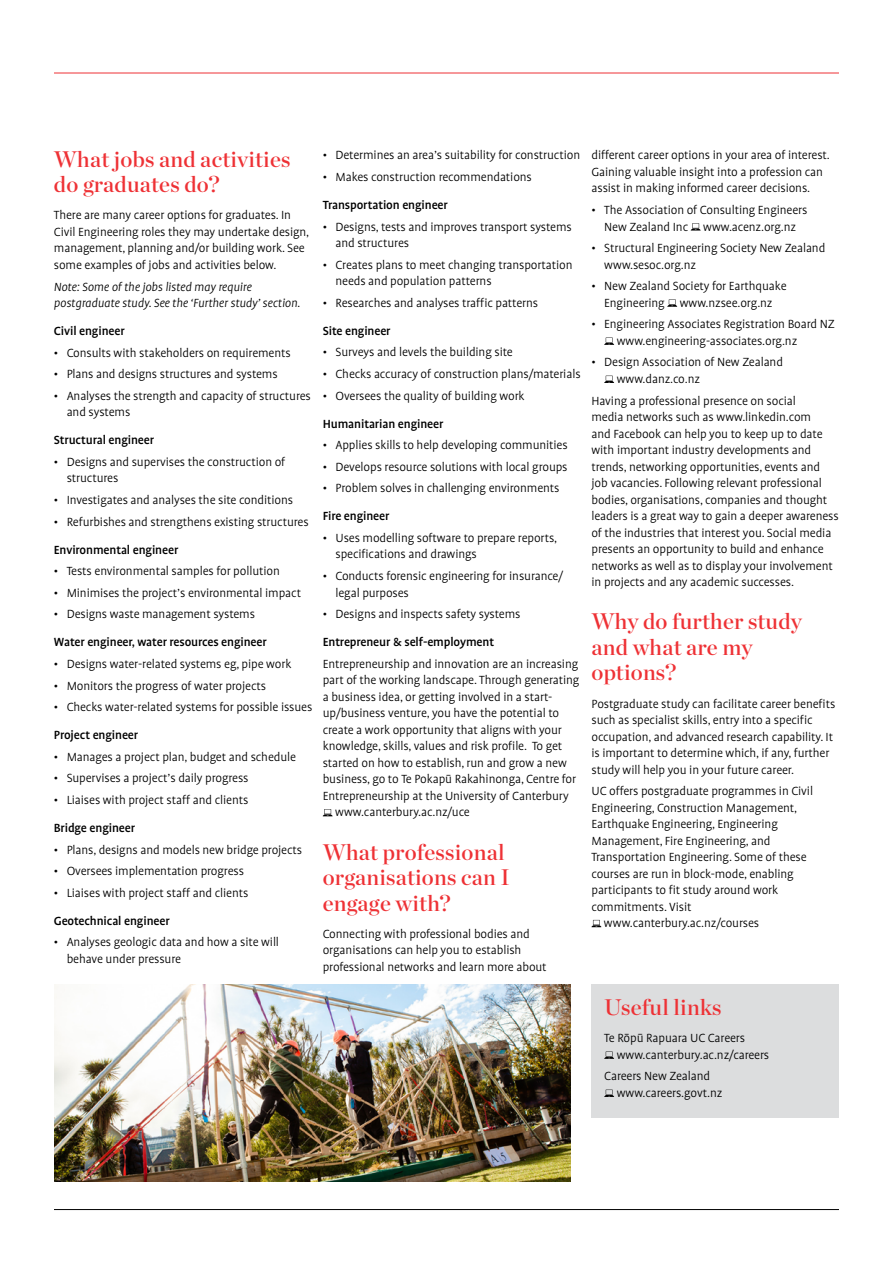
<style>
.page{position:relative;width:893px;height:1263px;background:#fff}
.page>*{position:absolute;margin:0;border:0;box-sizing:border-box;transform-origin:0 0}
.t1{font:22.5px/25.5px "Chronicle Display Semi";letter-spacing:.01em;color:#ee3135}
.t2{font:300 13.5px/16.5px "Profile Pro";letter-spacing:-.01em;color:#000}
.t3{font:500 13.5px "Profile Pro";letter-spacing:-.01em;color:#000}
.t4{font:italic 300 13.5px/16.5px "Profile Pro";letter-spacing:-.01em;color:#000}
</style>
<div class="page">
<div style="left:591px;top:984px;width:248px;height:134px;background:#dcddde"></div>
<svg style="left:604px;top:1051px;width:10px;height:8px"></svg>
<svg style="left:604px;top:1089px;width:10px;height:8px"></svg>
<svg style="left:323px;top:809px;width:10px;height:7px"></svg>
<svg style="left:691px;top:223px;width:10px;height:8px"></svg>
<svg style="left:667px;top:299px;width:10px;height:8px"></svg>
<svg style="left:604px;top:337px;width:10px;height:8px"></svg>
<svg style="left:604px;top:376px;width:10px;height:7px"></svg>
<svg style="left:591px;top:920px;width:10px;height:7px"></svg>
<hr style="left:54px;top:73px;width:785px;height:1px;background:#ee3135">
<hr style="left:54px;top:1209px;width:785px;height:1px;background:#000">
<img style="left:54px;top:984px;width:516px;height:197px">
<h1 class="t1" style="left:54px;top:145px;width:238px">What jobs and activities do graduates do?</h1>
<p class="t2" style="left:54px;top:208px;width:257px">There are many career options for graduates. In Civil Engineering roles they may undertake design, management, planning and/or building work. See some examples of jobs and activities below.</p>
<p class="t4" style="left:54px;top:279px;width:248px">Note: Some of the jobs listed may require postgraduate study. See the ‘Further study’ section.</p>
<p class="t3" style="left:54px;top:323px;width:72px">Civil engineer</p>
<p class="t2" style="left:54px;top:345px;width:238px">• Consults with stakeholders on requirements</p>
<p class="t2" style="left:54px;top:366px;width:225px">• Plans and designs structures and systems</p>
<p class="t2" style="left:67px;top:388px;width:246px;text-indent:-13px">• Analyses the strength and capacity of structures and systems</p>
<p class="t3" style="left:54px;top:432px;width:102px">Structural engineer</p>
<p class="t2" style="left:67px;top:454px;width:220px;text-indent:-13px">• Designs and supervises the construction of structures</p>
<p class="t2" style="left:54px;top:492px;width:241px">• Investigates and analyses the site conditions</p>
<p class="t2" style="left:54px;top:514px;width:256px">• Refurbishes and strengthens existing structures</p>
<p class="t3" style="left:54px;top:542px;width:126px">Environmental engineer</p>
<p class="t2" style="left:54px;top:563px;width:227px">• Tests environmental samples for pollution</p>
<p class="t2" style="left:54px;top:585px;width:249px">• Minimises the project’s environmental impact</p>
<p class="t2" style="left:54px;top:607px;width:203px">• Designs waste management systems</p>
<p class="t3" style="left:54px;top:635px;width:214px">Water engineer, water resources engineer</p>
<p class="t2" style="left:54px;top:656px;width:239px">• Designs water-related systems eg, pipe work</p>
<p class="t2" style="left:54px;top:678px;width:214px">• Monitors the progress of water projects</p>
<p class="t2" style="left:54px;top:699px;width:260px">• Checks water-related systems for possible issues</p>
<p class="t3" style="left:54px;top:727px;width:86px">Project engineer</p>
<p class="t2" style="left:54px;top:749px;width:244px">• Manages a project plan, budget and schedule</p>
<p class="t2" style="left:54px;top:771px;width:196px">• Supervises a project’s daily progress</p>
<p class="t2" style="left:54px;top:792px;width:196px">• Liaises with project staff and clients</p>
<p class="t3" style="left:54px;top:820px;width:83px">Bridge engineer</p>
<p class="t2" style="left:54px;top:842px;width:250px">• Plans, designs and models new bridge projects</p>
<p class="t2" style="left:54px;top:863px;width:192px">• Oversees implementation progress</p>
<p class="t2" style="left:54px;top:885px;width:196px">• Liaises with project staff and clients</p>
<p class="t3" style="left:54px;top:913px;width:117px">Geotechnical engineer</p>
<p class="t2" style="left:67px;top:935px;width:214px;text-indent:-13px">• Analyses geologic data and how a site will behave under pressure</p>
<p class="t2" style="left:323px;top:148px;width:259px">• Determines an area’s suitability for construction</p>
<p class="t2" style="left:323px;top:169px;width:211px">• Makes construction recommendations</p>
<p class="t3" style="left:323px;top:197px;width:127px">Transportation engineer</p>
<p class="t2" style="left:335px;top:219px;width:238px;text-indent:-13px">• Designs, tests and improves transport systems and structures</p>
<p class="t2" style="left:335px;top:257px;width:239px;text-indent:-13px">• Creates plans to meet changing transportation needs and population patterns</p>
<p class="t2" style="left:323px;top:295px;width:217px">• Researches and analyses traffic patterns</p>
<p class="t3" style="left:323px;top:323px;width:69px">Site engineer</p>
<p class="t2" style="left:323px;top:345px;width:192px">• Surveys and levels the building site</p>
<p class="t2" style="left:323px;top:366px;width:259px">• Checks accuracy of construction plans/materials</p>
<p class="t2" style="left:323px;top:388px;width:203px">• Oversees the quality of building work</p>
<p class="t3" style="left:323px;top:416px;width:122px">Humanitarian engineer</p>
<p class="t2" style="left:323px;top:437px;width:247px">• Applies skills to help developing communities</p>
<p class="t2" style="left:323px;top:459px;width:246px">• Develops resource solutions with local groups</p>
<p class="t2" style="left:323px;top:481px;width:238px">• Problem solves in challenging environments</p>
<p class="t3" style="left:323px;top:508px;width:68px">Fire engineer</p>
<p class="t2" style="left:335px;top:530px;width:223px;text-indent:-13px">• Uses modelling software to prepare reports, specifications and drawings</p>
<p class="t2" style="left:335px;top:568px;width:229px;text-indent:-13px">• Conducts forensic engineering for insurance/ legal purposes</p>
<p class="t2" style="left:323px;top:606px;width:199px">• Designs and inspects safety systems</p>
<p class="t3" style="left:323px;top:634px;width:173px">Entrepreneur &amp; self-employment</p>
<p class="t2" style="left:323px;top:656px;width:257px">Entrepreneurship and innovation are an increasing</p>
<p class="t2" style="left:323px;top:672px;width:258px">part of the working landscape. Through generating</p>
<p class="t2" style="left:323px;top:689px;width:231px">a business idea, or getting involved in a start-</p>
<p class="t2" style="left:323px;top:705px;width:238px">up/business venture, you have the potential to</p>
<p class="t2" style="left:323px;top:722px;width:241px">create a work opportunity that aligns with your</p>
<p class="t2" style="left:323px;top:738px;width:241px">knowledge, skills, values and risk profile. To get</p>
<p class="t2" style="left:323px;top:755px;width:246px">started on how to establish, run and grow a new</p>
<p class="t2" style="left:323px;top:771px;width:255px">business, go to Te Pokapū Rakahinonga, Centre for</p>
<p class="t2" style="left:323px;top:788px;width:248px">Entrepreneurship at the University of Canterbury</p>
<p class="t2" style="left:335px;top:804px;width:136px">www.canterbury.ac.nz/uce</p>
<h1 class="t1" style="left:323px;top:837px;width:189px">What professional organisations can I engage with?</h1>
<p class="t2" style="left:323px;top:926px;width:226px">Connecting with professional bodies and organisations can help you to establish professional networks and learn more about</p>
<p class="t2" style="left:591px;top:148px;width:240px">different career options in your area of interest.<br>Gaining valuable insight into a profession can assist in making informed career decisions.</p>
<p class="t2" style="left:591px;top:202px;width:217px;text-align:center">• The Association of Consulting Engineers<br>New Zealand Inc www.acenz.org.nz</p>
<p class="t2" style="left:604px;top:240px;width:223px;text-indent:-13px">• Structural Engineering Society New Zealand www.sesoc.org.nz</p>
<p class="t2" style="left:591px;top:278px;width:197px;text-align:center">• New Zealand Society for Earthquake<br>Engineering www.nzsee.org.nz</p>
<p class="t2" style="left:617px;top:317px;width:220px;text-indent:-25px">• Engineering Associates Registration Board NZ www.engineering-associates.org.nz</p>
<p class="t2" style="left:617px;top:355px;width:168px;text-indent:-25px">• Design Association of New Zealand www.danz.co.nz</p>
<p class="t2" style="left:591px;top:393px;width:249px">Having a professional presence on social<br>media networks such as www.linkedin.com<br>and Facebook can help you to keep up to date with important industry developments and trends, networking opportunities, events and job vacancies. Following relevant professional bodies, organisations, companies and thought leaders is a great way to gain a deeper awareness of the industries that interest you. Social media presents an opportunity to build and enhance networks as well as to display your involvement in projects and any academic successes.</p>
<h1 class="t1" style="left:591px;top:607px;width:212px">Why do further study and what are my options?</h1>
<p class="t2" style="left:591px;top:696px;width:245px">Postgraduate study can facilitate career benefits such as specialist skills, entry into a specific occupation, and advanced research capability. It is important to determine which, if any, further study will help you in your future career.</p>
<p class="t2" style="left:591px;top:783px;width:223px">UC offers postgraduate programmes in Civil</p>
<p class="t2" style="left:591px;top:800px;width:207px">Engineering, Construction Management,</p>
<p class="t2" style="left:591px;top:816px;width:188px">Earthquake Engineering, Engineering</p>
<p class="t2" style="left:591px;top:833px;width:180px">Management, Fire Engineering, and</p>
<p class="t2" style="left:591px;top:849px;width:217px">Transportation Engineering. Some of these</p>
<p class="t2" style="left:591px;top:866px;width:204px">courses are run in block-mode, enabling</p>
<p class="t2" style="left:591px;top:882px;width:188px">participants to fit study around work</p>
<p class="t2" style="left:591px;top:899px;width:102px">commitments. Visit</p>
<p class="t2" style="left:604px;top:915px;width:157px">www.canterbury.ac.nz/courses</p>
<h1 class="t1" style="left:604px;top:993px;width:119px">Useful links</h1>
<p class="t2" style="left:617px;top:1030px;width:154px;text-indent:-12px">Te Rōpū Rapuara UC Careers www.canterbury.ac.nz/careers</p>
<p class="t2" style="left:617px;top:1069px;width:107px;text-indent:-12px">Careers New Zealand www.careers.govt.nz</p>
</div>
